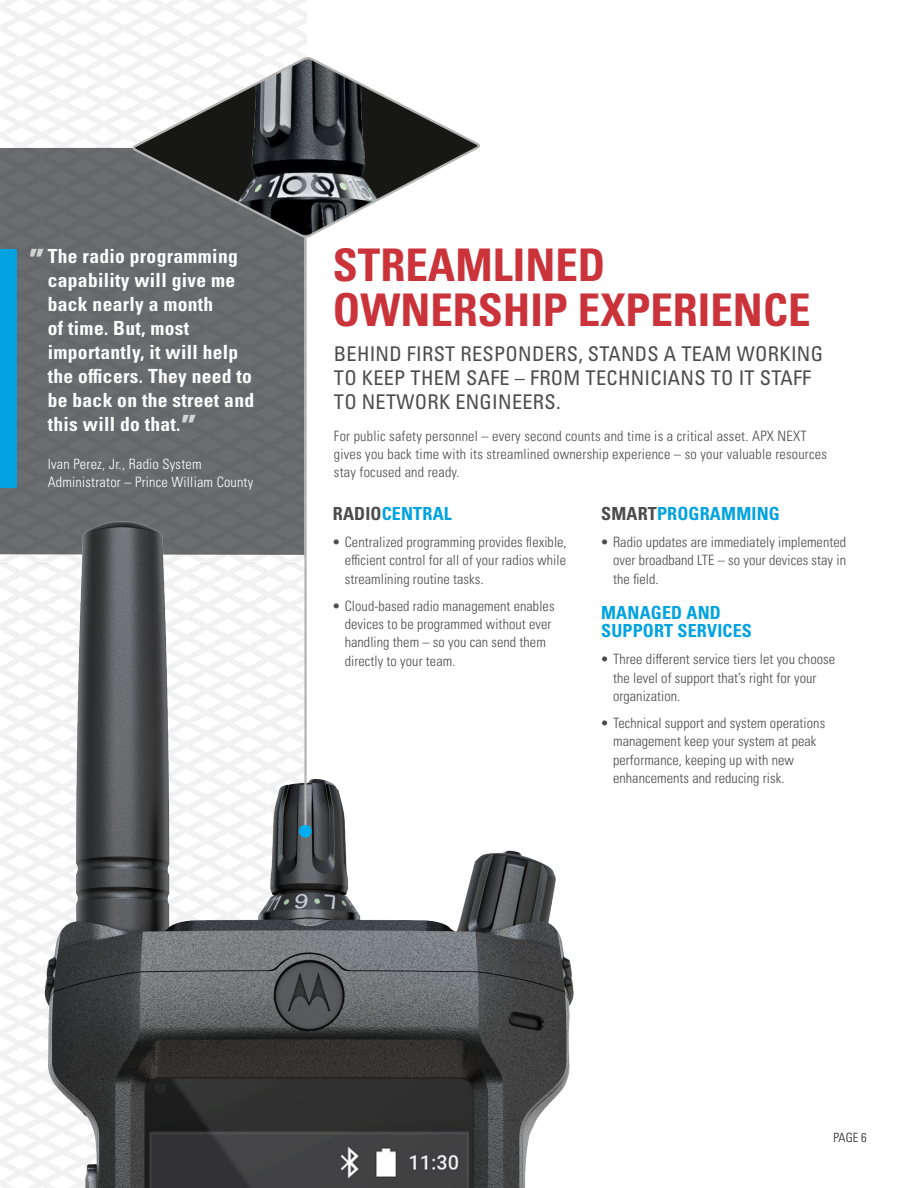
<style>
.page{position:relative;width:918px;height:1188px;background:#fff}
.page>*{position:absolute;margin:0;border:0;box-sizing:border-box;transform-origin:0 0}
.t1{font:700 condensed 45px/45px "Univers LT Pro";color:#cb333b}
.t2{font:700 condensed 39px "Univers LT Pro";color:#fff}
.t3{font:condensed 20.25px/24px "Univers LT Pro";letter-spacing:.015em;color:#4c4c4c}
.t4{font:700 condensed 19.5px/24px "Univers LT Pro";letter-spacing:.015em;color:#fff}
.t5{font:700 condensed 18px/18.3px "Univers LT Pro";letter-spacing:.01em;color:#00a3e0}
.t6{font:300 condensed 14.25px/18.3px "Univers LT Pro";letter-spacing:.005em;color:#4c4c4c}
.t7{font:300 condensed 14.25px/18.3px "Univers LT Pro";letter-spacing:.015em;color:#fff}
.t8{font:300 condensed 12.75px "Univers LT Pro";color:#231f20}
.s1{font-size:39px}
.s2{color:#4c4c4c}
</style>
<div class="page">
<svg style="left:0;top:0;width:306px;height:489px;fill:#6c6d70"></svg>
<img style="left:0;top:489px;width:574px;height:699px">
<svg style="left:132px;top:56px;width:348px;height:184px"></svg>
<div style="left:0;top:249px;width:17px;height:238px;background:#00a3e0"></div>
<hr style="left:304px;top:236px;width:3px;height:594px;background:#b3b3b3">
<div style="left:299px;top:825px;width:13px;height:13px;background:#00aeef;border-radius:50%"></div>
<p class="t4" style="left:48px;top:243px;width:208px">The radio programming capability will give me back nearly a month<br>of time. But, most importantly, it will help the officers. They need to be back on the street and this will do that.<span class="s1">”</span></p>
<h2 class="t2" style="left:29px;top:239px;width:19px">”</h2>
<p class="t7" style="left:48px;top:454px;width:207px">Ivan Perez, Jr., Radio System<br>Administrator – Prince William County</p>
<p class="t1" style="left:333px;top:242px;width:479px">STREAMLINED<br>OWNERSHIP EXPERIENCE</p>
<p class="t3" style="left:334px;top:342px;width:491px">BEHIND FIRST RESPONDERS, STANDS A TEAM WORKING<br>TO KEEP THEM SAFE – FROM TECHNICIANS TO IT STAFF<br>TO NETWORK ENGINEERS.</p>
<p class="t6" style="left:334px;top:426px;width:495px">For public safety personnel – every second counts and time is a critical asset. APX NEXT gives you back time with its streamlined ownership experience – so your valuable resources stay focused and ready.</p>
<p class="t5" style="left:333px;top:504px;width:120px"><span class="s2">RADIO</span>CENTRAL</p>
<p class="t6" style="left:345px;top:532px;width:224px;text-align:justify;text-indent:-12px">• Centralized programming provides flexible, efficient control for all of your radios while streamlining routine tasks.</p>
<p class="t6" style="left:345px;top:596px;width:211px;text-indent:-12px">• Cloud-based radio management enables devices to be programmed without ever handling them – so you can send them directly to your team.</p>
<p class="t5" style="left:601px;top:504px;width:180px"><span class="s2">SMART</span>PROGRAMMING</p>
<p class="t6" style="left:613px;top:532px;width:235px;text-align:justify;text-indent:-12px">• Radio updates are immediately implemented over broadband LTE – so your devices stay in the field.</p>
<p class="t5" style="left:601px;top:603px;width:152px">MANAGED AND<br>SUPPORT SERVICES</p>
<p class="t6" style="left:613px;top:649px;width:223px;text-indent:-12px">• Three different service tiers let you choose the level of support that’s right for your organization.</p>
<p class="t6" style="left:613px;top:713px;width:214px;text-indent:-12px">• Technical support and system operations management keep your system at peak performance, keeping up with new enhancements and reducing risk.</p>
<p class="t8" style="left:833px;top:1129px;width:35px">PAGE 6</p>
</div>
